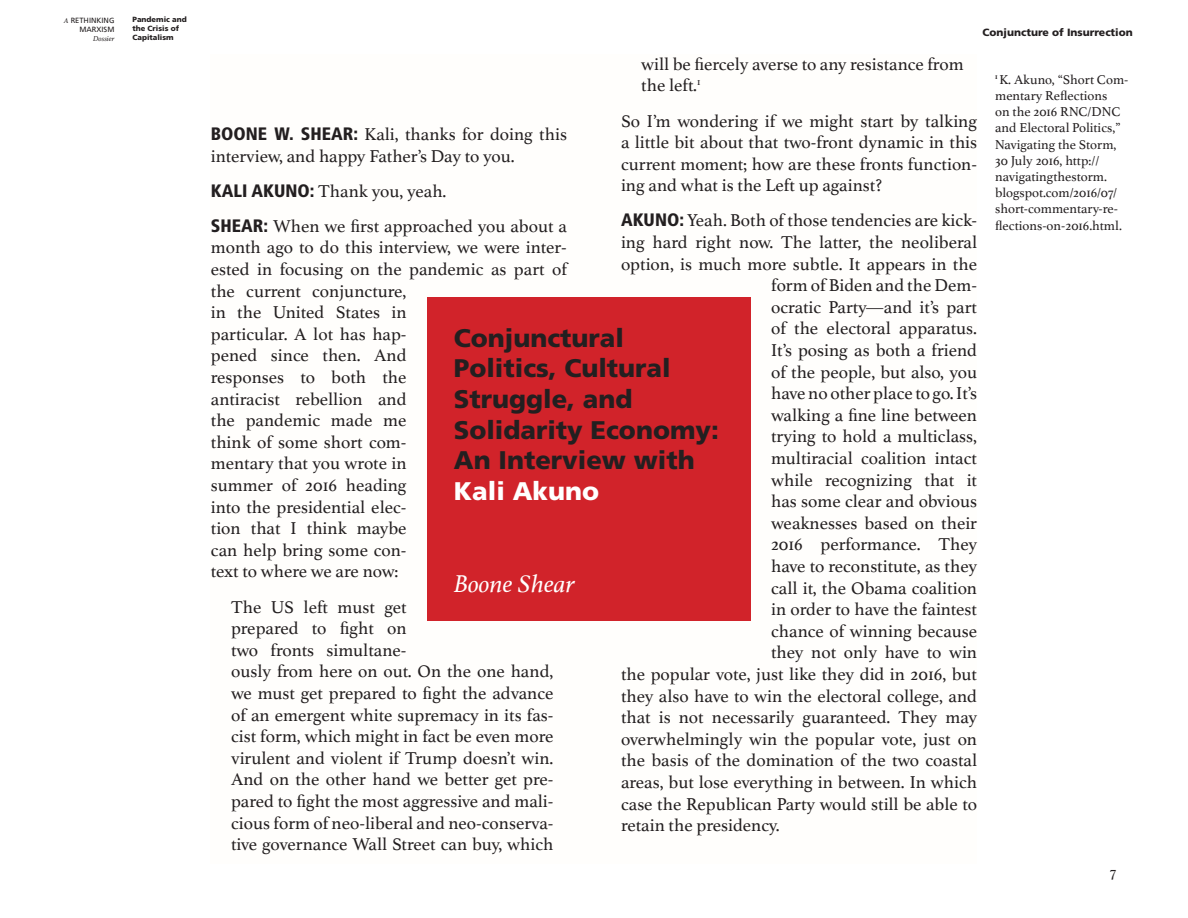
<style>
.page{position:relative;width:1188px;height:918px;background:#fff}
.page>*{position:absolute;margin:0;border:0;box-sizing:border-box;transform-origin:0 0}
.t1{font:900 25.5px/30.6px "Frutiger LT Std";color:#231f20}
.t2{font:italic 25.5px "Athelas";color:#fff}
.t3{font:900 25.5px "Frutiger LT Std";color:#fff}
.t4{font:18px/21.6px "Athelas";color:#231f20}
.t5{font:15px "Athelas";color:#231f20}
.t6{font:13.5px/16.2px "Athelas";color:#231f20}
.t7{font:900 10.5px "Frutiger LT Std";color:#231f20}
.t8{font:900 7.5px/9px "Frutiger LT Std";color:#231f20}
.t9{font:7.5px/9px "Frutiger LT";color:#231f20;text-align:right}
.t10{font:italic 7.5px "Athelas";color:#231f20}
.s1{font-family:"Athelas";font-style:italic}
.s2{font-family:"Frutiger LT Std";font-weight:900;font-stretch:condensed}
</style>
<div class="page">
<div style="left:427px;top:297px;width:324px;height:324px;background:#d1232a"></div>
<p class="t9" style="left:64px;top:16px;width:52px"><span class="s1">A</span> RETHINKING<br>MARXISM</p>
<p class="t10" style="left:93px;top:32px;width:23px">Dossier</p>
<p class="t8" style="left:132px;top:15px;width:56px">Pandemic and the Crisis of<br>Capitalism</p>
<p class="t7" style="left:983px;top:26px;width:152px">Conjuncture of Insurrection</p>
<p class="t4" style="left:641px;top:53px;width:324px">will be fiercely averse to any resistance from the left.<sup>1</sup></p>
<p class="t4" style="left:621px;top:109px;width:358px;text-align:justify">So I’m wondering if we might start by talking a little bit about that two-front dynamic in this current moment; how are these fronts function&shy;ing and what is the Left up against?</p>
<p class="t4" style="left:621px;top:209px;width:358px"><span class="s2">AKUNO:</span> Yeah. Both of those tendencies are kick-</p>
<p class="t4" style="left:621px;top:231px;width:358px">ing hard right now. The latter, the neoliberal</p>
<p class="t4" style="left:621px;top:252px;width:358px">option, is much more subtle. It appears in the</p>
<p class="t4" style="left:771px;top:274px;width:208px">form of Biden and the Dem-</p>
<p class="t4" style="left:771px;top:296px;width:208px">ocratic Party—and it’s part</p>
<p class="t4" style="left:771px;top:317px;width:208px">of the electoral apparatus.</p>
<p class="t4" style="left:771px;top:339px;width:208px">It’s posing as both a friend</p>
<p class="t4" style="left:771px;top:360px;width:208px">of the people, but also, you</p>
<p class="t4" style="left:771px;top:382px;width:208px">have no other place to go. It’s</p>
<p class="t4" style="left:771px;top:404px;width:208px">walking a fine line between</p>
<p class="t4" style="left:771px;top:425px;width:208px">trying to hold a multiclass,</p>
<p class="t4" style="left:771px;top:447px;width:208px">multiracial coalition intact</p>
<p class="t4" style="left:771px;top:468px;width:208px">while recognizing that it</p>
<p class="t4" style="left:771px;top:490px;width:208px">has some clear and obvious</p>
<p class="t4" style="left:771px;top:512px;width:208px">weaknesses based on their</p>
<p class="t4" style="left:771px;top:533px;width:208px">2016 performance. They</p>
<p class="t4" style="left:771px;top:555px;width:208px">have to reconstitute, as they</p>
<p class="t4" style="left:771px;top:576px;width:208px">call it, the Obama coalition</p>
<p class="t4" style="left:771px;top:598px;width:208px">in order to have the faintest</p>
<p class="t4" style="left:771px;top:620px;width:208px">chance of winning because</p>
<p class="t4" style="left:771px;top:641px;width:208px">they not only have to win</p>
<p class="t4" style="left:621px;top:663px;width:358px">the popular vote, just like they did in 2016, but</p>
<p class="t4" style="left:621px;top:684px;width:358px">they also have to win the electoral college, and</p>
<p class="t4" style="left:621px;top:706px;width:358px">that is not necessarily guaranteed. They may</p>
<p class="t4" style="left:621px;top:728px;width:358px">overwhelmingly win the popular vote, just on</p>
<p class="t4" style="left:621px;top:749px;width:358px">the basis of the domination of the two coastal</p>
<p class="t4" style="left:621px;top:771px;width:358px">areas, but lose everything in between. In which</p>
<p class="t4" style="left:621px;top:792px;width:358px">case the Republican Party would still be able to</p>
<p class="t4" style="left:621px;top:814px;width:160px">retain the presidency.</p>
<p class="t4" style="left:211px;top:123px;width:358px"><span class="s2">BOONE W. SHEAR:</span> Kali, thanks for doing this interview, and happy Father’s Day to you.</p>
<p class="t4" style="left:211px;top:173px;width:358px;line-height:35.1px"><span class="s2">KALI AKUNO:</span> Thank you, yeah.<br><span class="s2">SHEAR:</span> When we first approached you about a</p>
<p class="t4" style="left:211px;top:236px;width:358px">month ago to do this interview, we were inter&shy;ested in focusing on the pandemic as part of the current conjuncture,<br>in the United States in<br>particular. A lot has hap-<br>pened since then. And<br>responses to both the<br>antiracist rebellion and<br>the pandemic made me<br>think of some short com-<br>mentary that you wrote in<br>summer of 2016 heading<br>into the presidential elec-<br>tion that I think maybe<br>can help bring some con-<br>text to where we are now:</p>
<p class="t4" style="left:231px;top:595px;width:324px">The US left must get<br>prepared to fight on<br>two fronts simultane-<br>ously from here on out. On the one hand, we must get prepared to fight the advance of an emergent white supremacy in its fas&shy;cist form, which might in fact be even more virulent and violent if Trump doesn’t win.<br>And on the other hand we better get pre&shy;pared to fight the most aggressive and mali&shy;cious form of neo-liberal and neo-conserva&shy;tive governance Wall Street can buy, which</p>
<h1 class="t1" style="left:454px;top:322px;width:267px">Conjunctural<br>Politics, Cultural<br>Struggle, and<br>Solidarity Economy:<br>An Interview with</h1>
<h1 class="t3" style="left:454px;top:475px;width:147px">Kali Akuno</h1>
<h1 class="t2" style="left:454px;top:563px;width:123px">Boone Shear</h1>
<p class="t6" style="left:995px;top:71px;width:135px"><sup>1</sup> K. Akuno, “Short Com&shy;mentary Reflections<br>on the 2016 RNC/DNC and Electoral Politics,”<br>Navigating the Storm,<br>30 July 2016, http:// navigatingthestorm. blogspot.com/2016/07/ short-commentary-re&shy;flections-on-2016.html.</p>
<p class="t5" style="left:1110px;top:860px;width:8px">7</p>
</div>
